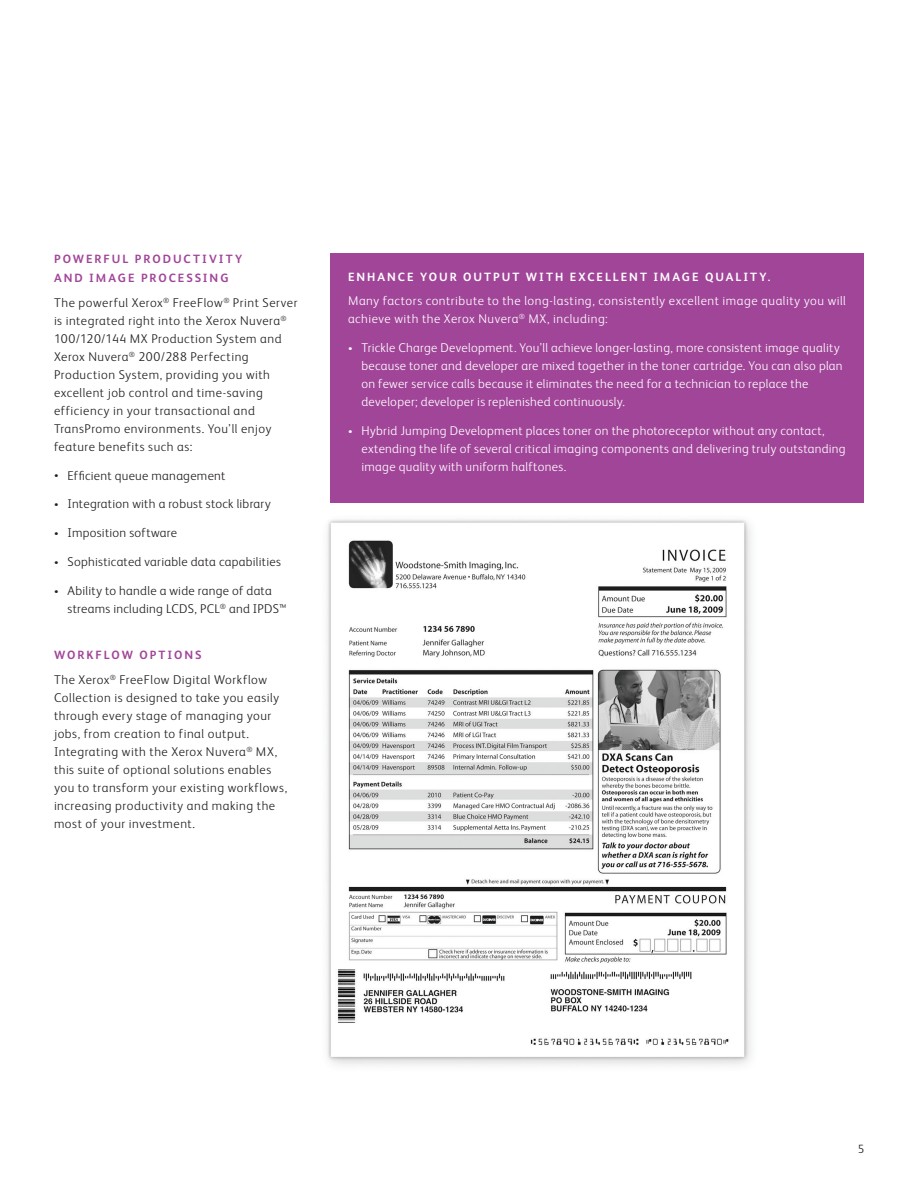
<style>
.page{position:relative;width:918px;height:1188px;background:#fff}
.page>*{position:absolute;margin:0;border:0;box-sizing:border-box;transform-origin:0 0}
.Body_Text_8_5_12{font:300 12.75px/18px "Xerox Sans";letter-spacing:.035em;color:#231f20}
.Body_Text_8_5_12-2{font:300 12.75px/18px "Xerox Sans";letter-spacing:.025em;color:#fff}
.Body_Subhead{font:700 12px/19.5px "Xerox Sans";letter-spacing:.165em;color:#a14599}
.Body_Subhead-2{font:700 12px "Xerox Sans";letter-spacing:.17em;color:#fff}
.t1{font:300 12px "Xerox Sans";color:#231f20}
.s1{font-size:9px}
</style>
<div class="page">
<div style="left:330px;top:254px;width:534px;height:249px;background:#a14599"></div>
<img style="left:326px;top:519px;width:426px;height:547px">
<p class="Body_Subhead" style="left:54px;top:248px;width:190px">POWERFUL PRODUCTIVITY<br>AND IMAGE PROCESSING</p>
<p class="Body_Text_8_5_12" style="left:54px;top:293px;width:245px">The powerful Xerox<sup>®</sup> FreeFlow<sup>®</sup> Print Server is integrated right into the Xerox Nuvera<sup>® </sup>100/120/144 MX Production System and Xerox Nuvera<sup>®</sup> 200/288 Perfecting Production System, providing you with excellent job control and time-saving efficiency in your transactional and TransPromo environments. You’ll enjoy feature benefits such as:</p>
<p class="Body_Text_8_5_12" style="left:54px;top:466px;width:173px"><span class="s1">•</span> Efficient queue management</p>
<p class="Body_Text_8_5_12" style="left:54px;top:494px;width:218px"><span class="s1">•</span> Integration with a robust stock library</p>
<p class="Body_Text_8_5_12" style="left:54px;top:523px;width:125px"><span class="s1">•</span> Imposition software</p>
<p class="Body_Text_8_5_12" style="left:54px;top:552px;width:228px"><span class="s1">•</span> Sophisticated variable data capabilities</p>
<p class="Body_Text_8_5_12" style="left:68px;top:581px;width:221px;text-indent:-14px"><span class="s1">•</span> Ability to handle a wide range of data streams including LCDS, PCL<sup>®</sup> and IPDS™</p>
<p class="Body_Subhead" style="left:54px;top:645px;width:149px">WORKFLOW OPTIONS</p>
<p class="Body_Text_8_5_12" style="left:54px;top:670px;width:235px">The Xerox<sup>®</sup> FreeFlow Digital Workflow Collection is designed to take you easily through every stage of managing your jobs, from creation to final output.<br>Integrating with the Xerox Nuvera<sup>®</sup> MX, this suite of optional solutions enables you to transform your existing workflows, increasing productivity and making the most of your investment.</p>
<p class="Body_Subhead-2" style="left:348px;top:269px;width:424px">ENHANCE YOUR OUTPUT WITH EXCELLENT IMAGE QUALITY.</p>
<p class="Body_Text_8_5_12-2" style="left:348px;top:291px;width:499px">Many factors contribute to the long-lasting, consistently excellent image quality you will achieve with the Xerox Nuvera<sup>®</sup> MX, including:</p>
<p class="Body_Text_8_5_12-2" style="left:362px;top:338px;width:483px;text-indent:-14px"><span class="s1">•</span> Trickle Charge Development. You’ll achieve longer-lasting, more consistent image quality because toner and developer are mixed together in the toner cartridge. You can also plan on fewer service calls because it eliminates the need for a technician to replace the developer; developer is replenished continuously.</p>
<p class="Body_Text_8_5_12-2" style="left:362px;top:421px;width:486px;text-indent:-14px"><span class="s1">•</span> Hybrid Jumping Development places toner on the photoreceptor without any contact, extending the life of several critical imaging components and delivering truly outstanding image quality with uniform halftones.</p>
<p class="t1" style="left:858px;top:1141px;width:8px">5</p>
</div>
